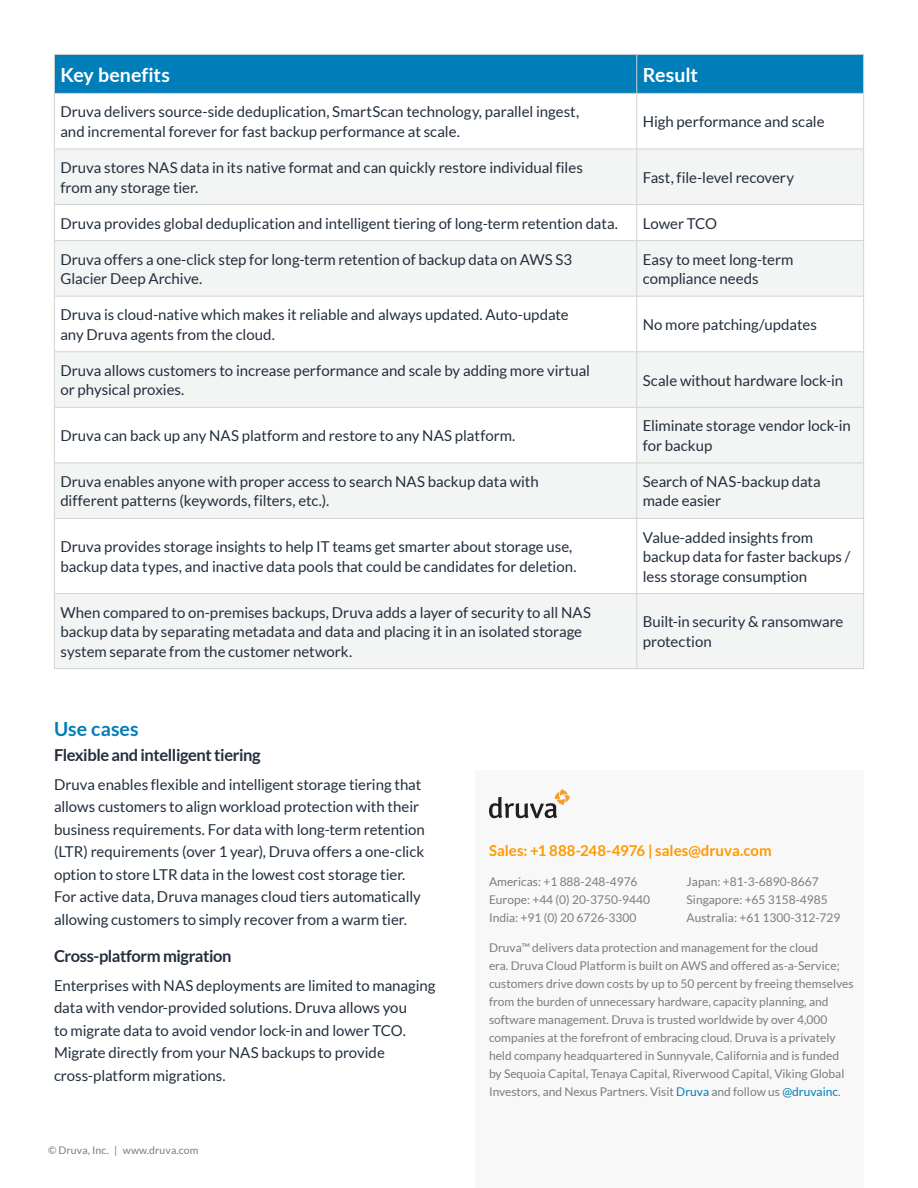
<style>
.page{position:relative;width:918px;height:1188px;background:#fff}
.page>*{position:absolute;margin:0;border:0;box-sizing:border-box;transform-origin:0 0}
.Sub-headline{font:700 19.5px "Lato";color:#fff}
.Sub-headline-2{font:700 19.5px "Lato";letter-spacing:.005em;color:#007eb9}
.t1{font:700 16.5px "Lato";letter-spacing:-.025em;color:#232f3e}
.Body_copy{font:15px/19.5px "Lato";color:#232f3e}
.t2{font:700 15px "Lato";color:#f90}
.t3{font:12px/18px "Lato";color:#7b7c7f}
.t4{font:10.5px "Lato";letter-spacing:.01em;color:#7b7c7f}
.s1{color:#007eb9}
</style>
<div class="page">
<div style="left:475px;top:771px;width:389px;height:417px;background:#f8f8f8"></div>
<svg style="left:489px;top:789px;width:81px;height:29px"></svg>
<div style="left:55px;top:55px;width:808px;height:38px;background:#007eb9"></div>
<svg style="left:55px;top:150px;width:808px;height:518px;fill:#f3f4f4"></svg>
<hr style="left:54px;top:54px;width:583px;height:1px;background:#d1d3d4">
<hr style="left:54px;top:55px;width:1px;height:38px;background:#d1d3d4">
<hr style="left:637px;top:54px;width:227px;height:1px;background:#d1d3d4">
<hr style="left:636px;top:55px;width:1px;height:38px;background:#d1d3d4">
<hr style="left:863px;top:55px;width:1px;height:38px;background:#d1d3d4">
<hr style="left:54px;top:93px;width:583px;height:1px;background:#d1d3d4">
<hr style="left:54px;top:94px;width:1px;height:55px;background:#d1d3d4">
<hr style="left:637px;top:93px;width:227px;height:1px;background:#d1d3d4">
<hr style="left:636px;top:94px;width:1px;height:55px;background:#d1d3d4">
<hr style="left:863px;top:94px;width:1px;height:55px;background:#d1d3d4">
<hr style="left:54px;top:149px;width:583px;height:1px;background:#d1d3d4">
<hr style="left:54px;top:149px;width:1px;height:55px;background:#d1d3d4">
<hr style="left:637px;top:149px;width:227px;height:1px;background:#d1d3d4">
<hr style="left:636px;top:149px;width:1px;height:55px;background:#d1d3d4">
<hr style="left:863px;top:149px;width:1px;height:55px;background:#d1d3d4">
<hr style="left:54px;top:204px;width:583px;height:1px;background:#d1d3d4">
<hr style="left:54px;top:205px;width:1px;height:35px;background:#d1d3d4">
<hr style="left:637px;top:204px;width:227px;height:1px;background:#d1d3d4">
<hr style="left:636px;top:205px;width:1px;height:35px;background:#d1d3d4">
<hr style="left:863px;top:205px;width:1px;height:35px;background:#d1d3d4">
<hr style="left:54px;top:240px;width:583px;height:1px;background:#d1d3d4">
<hr style="left:54px;top:241px;width:1px;height:55px;background:#d1d3d4">
<hr style="left:637px;top:240px;width:227px;height:1px;background:#d1d3d4">
<hr style="left:636px;top:241px;width:1px;height:55px;background:#d1d3d4">
<hr style="left:863px;top:241px;width:1px;height:55px;background:#d1d3d4">
<hr style="left:54px;top:296px;width:583px;height:1px;background:#d1d3d4">
<hr style="left:54px;top:297px;width:1px;height:54px;background:#d1d3d4">
<hr style="left:637px;top:296px;width:227px;height:1px;background:#d1d3d4">
<hr style="left:636px;top:297px;width:1px;height:54px;background:#d1d3d4">
<hr style="left:863px;top:297px;width:1px;height:54px;background:#d1d3d4">
<hr style="left:54px;top:351px;width:583px;height:1px;background:#d1d3d4">
<hr style="left:54px;top:352px;width:1px;height:55px;background:#d1d3d4">
<hr style="left:637px;top:351px;width:227px;height:1px;background:#d1d3d4">
<hr style="left:636px;top:352px;width:1px;height:55px;background:#d1d3d4">
<hr style="left:863px;top:352px;width:1px;height:55px;background:#d1d3d4">
<hr style="left:54px;top:407px;width:583px;height:1px;background:#d1d3d4">
<hr style="left:54px;top:408px;width:1px;height:55px;background:#d1d3d4">
<hr style="left:637px;top:407px;width:227px;height:1px;background:#d1d3d4">
<hr style="left:636px;top:408px;width:1px;height:55px;background:#d1d3d4">
<hr style="left:863px;top:408px;width:1px;height:55px;background:#d1d3d4">
<hr style="left:54px;top:463px;width:583px;height:1px;background:#d1d3d4">
<hr style="left:54px;top:463px;width:1px;height:55px;background:#d1d3d4">
<hr style="left:637px;top:463px;width:227px;height:1px;background:#d1d3d4">
<hr style="left:636px;top:463px;width:1px;height:55px;background:#d1d3d4">
<hr style="left:863px;top:463px;width:1px;height:55px;background:#d1d3d4">
<hr style="left:54px;top:518px;width:583px;height:1px;background:#d1d3d4">
<hr style="left:54px;top:519px;width:1px;height:74px;background:#d1d3d4">
<hr style="left:637px;top:518px;width:227px;height:1px;background:#d1d3d4">
<hr style="left:636px;top:519px;width:1px;height:74px;background:#d1d3d4">
<hr style="left:863px;top:519px;width:1px;height:74px;background:#d1d3d4">
<hr style="left:54px;top:593px;width:583px;height:1px;background:#d1d3d4">
<hr style="left:54px;top:594px;width:1px;height:74px;background:#d1d3d4">
<hr style="left:637px;top:593px;width:227px;height:1px;background:#d1d3d4">
<hr style="left:636px;top:594px;width:1px;height:74px;background:#d1d3d4">
<hr style="left:863px;top:594px;width:1px;height:74px;background:#d1d3d4">
<hr style="left:54px;top:668px;width:583px;height:1px;background:#d1d3d4">
<hr style="left:637px;top:668px;width:227px;height:1px;background:#d1d3d4">
<p class="Sub-headline" style="left:60px;top:63px;width:111px">Key benefits</p>
<p class="Sub-headline" style="left:643px;top:63px;width:57px">Result</p>
<p class="Body_copy" style="left:60px;top:102px;width:520px">Druva delivers source-side deduplication, SmartScan technology, parallel ingest, and incremental forever for fast backup performance at scale.</p>
<p class="Body_copy" style="left:643px;top:112px;width:183px">High performance and scale</p>
<p class="Body_copy" style="left:60px;top:158px;width:524px">Druva stores NAS data in its native format and can quickly restore individual files from any storage tier.</p>
<p class="Body_copy" style="left:643px;top:167px;width:153px">Fast, file-level recovery</p>
<p class="Body_copy" style="left:60px;top:213px;width:559px">Druva provides global deduplication and intelligent tiering of long-term retention data.</p>
<p class="Body_copy" style="left:643px;top:213px;width:76px">Lower TCO</p>
<p class="Body_copy" style="left:60px;top:249px;width:513px">Druva offers a one-click step for long-term retention of backup data on AWS S3<br>Glacier Deep Archive.</p>
<p class="Body_copy" style="left:643px;top:249px;width:152px">Easy to meet long-term compliance needs</p>
<p class="Body_copy" style="left:60px;top:305px;width:510px">Druva is cloud-native which makes it reliable and always updated. Auto-update any Druva agents from the cloud.</p>
<p class="Body_copy" style="left:643px;top:315px;width:176px">No more patching/updates</p>
<p class="Body_copy" style="left:60px;top:361px;width:531px">Druva allows customers to increase performance and scale by adding more virtual or physical proxies.</p>
<p class="Body_copy" style="left:643px;top:370px;width:202px">Scale without hardware lock-in</p>
<p class="Body_copy" style="left:60px;top:426px;width:457px">Druva can back up any NAS platform and restore to any NAS platform.</p>
<p class="Body_copy" style="left:643px;top:416px;width:210px">Eliminate storage vendor lock-in for backup</p>
<p class="Body_copy" style="left:60px;top:472px;width:480px">Druva enables anyone with proper access to search NAS backup data with different patterns (keywords, filters, etc.).</p>
<p class="Body_copy" style="left:643px;top:472px;width:180px">Search of NAS-backup data made easier</p>
<p class="Body_copy" style="left:60px;top:537px;width:518px">Druva provides storage insights to help IT teams get smarter about storage use, backup data types, and inactive data pools that could be candidates for deletion.</p>
<p class="Body_copy" style="left:643px;top:527px;width:209px">Value-added insights from backup data for faster backups / less storage consumption</p>
<p class="Body_copy" style="left:60px;top:602px;width:532px">When compared to on-premises backups, Druva adds a layer of security to all NAS backup data by separating metadata and data and placing it in an isolated storage system separate from the customer network.</p>
<p class="Body_copy" style="left:643px;top:612px;width:202px">Built-in security &amp; ransomware protection</p>
<p class="Sub-headline-2" style="left:54px;top:717px;width:86px">Use cases</p>
<h2 class="t1" style="left:54px;top:746px;width:208px">Flexible and intelligent tiering</h2>
<p class="Body_copy" style="left:54px;top:773px;width:372px;line-height:22.5px">Druva enables flexible and intelligent storage tiering that allows customers to align workload protection with their business requirements. For data with long-term retention (LTR) requirements (over 1 year), Druva offers a one-click option to store LTR data in the lowest cost storage tier.<br>For active data, Druva manages cloud tiers automatically allowing customers to simply recover from a warm tier.</p>
<h2 class="t1" style="left:54px;top:947px;width:179px">Cross-platform migration</h2>
<p class="Body_copy" style="left:54px;top:974px;width:383px;line-height:22.5px">Enterprises with NAS deployments are limited to managing data with vendor-provided solutions. Druva allows you<br>to migrate data to avoid vendor lock-in and lower TCO.<br>Migrate directly from your NAS backups to provide cross-platform migrations.</p>
<p class="t4" style="left:48px;top:1145px;width:152px">© Druva, Inc. | www.druva.com</p>
<p class="t2" style="left:489px;top:841px;width:284px">Sales: +1 888-248-4976 | sales@druva.com</p>
<p class="t3" style="left:489px;top:873px;width:163px">Americas: +1 888-248-4976<br>Europe: +44 (0) 20-3750-9440<br>India: +91 (0) 20 6726-3300</p>
<p class="t3" style="left:687px;top:873px;width:155px">Japan: +81-3-6890-8667<br>Singapore: +65 3158-4985<br>Australia: +61 1300-312-729</p>
<p class="t3" style="left:489px;top:939px;width:366px">Druva™ delivers data protection and management for the cloud<br>era. Druva Cloud Platform is built on AWS and offered as-a-Service; customers drive down costs by up to 50 percent by freeing themselves from the burden of unnecessary hardware, capacity planning, and software management. Druva is trusted worldwide by over 4,000 companies at the forefront of embracing cloud. Druva is a privately held company headquartered in Sunnyvale, California and is funded by Sequoia Capital, Tenaya Capital, Riverwood Capital, Viking Global Investors, and Nexus Partners. Visit <span class="s1">Druva</span> and follow us <span class="s1">@druvainc</span>.</p>
</div>
